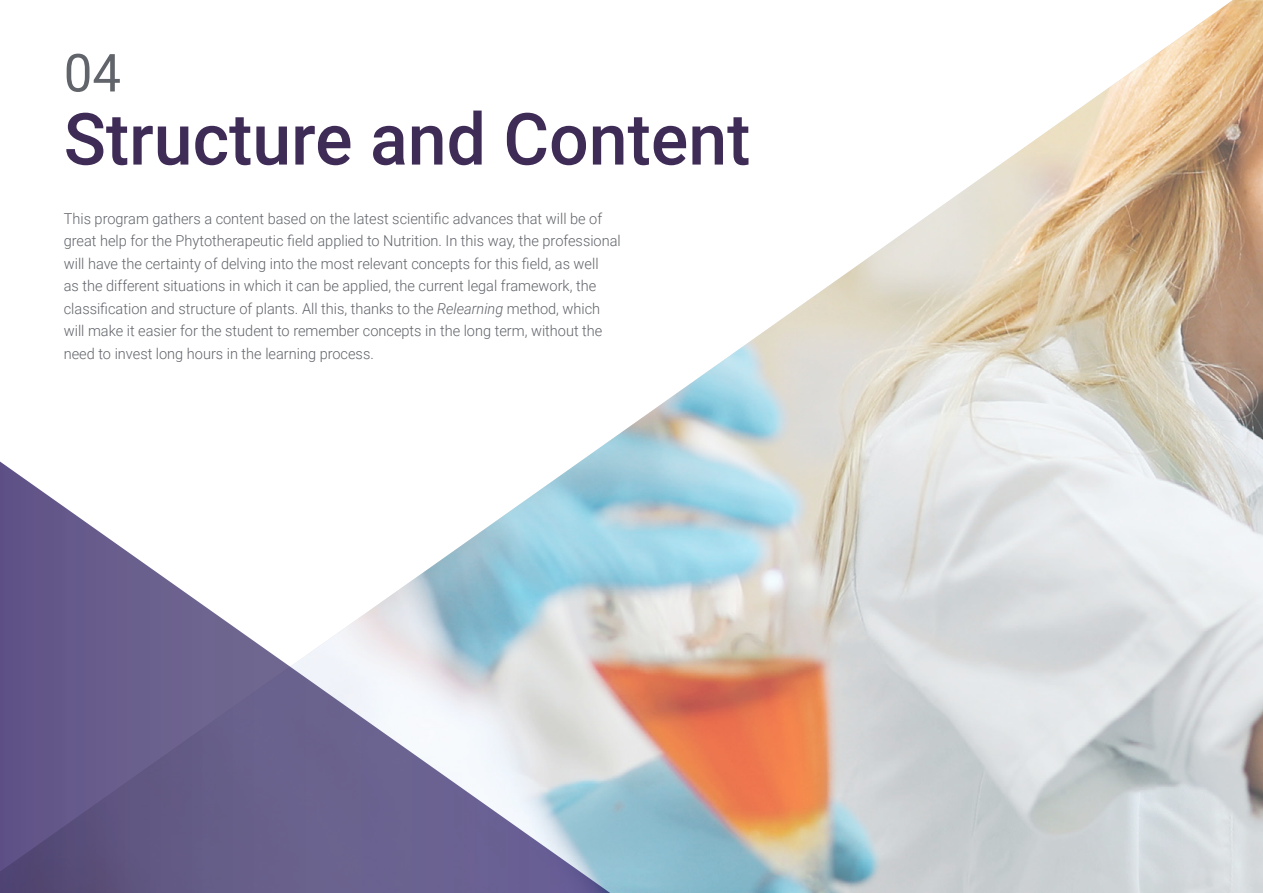
<style>
.page{position:relative;width:1263px;height:893px;background:#fff}
.page>*{position:absolute;margin:0;border:0;box-sizing:border-box;transform-origin:0 0}
.t1{font:500 72px "Roboto";color:#3e2b56}
.t2{font:52.5px "Roboto";color:#61646a}
.t3{font:300 15px/22.5px "Roboto";color:#61646a}
.s1{font-style:italic}
</style>
<div class="page">
<img style="left:602px;top:0;width:661px;height:893px">
<svg style="left:0;top:446px;width:640px;height:447px"></svg>
<h2 class="t2" style="left:64px;top:36px;width:59px">04</h2>
<h1 class="t1" style="left:64px;top:89px;width:688px">Structure and Content</h1>
<p class="t3" style="left:64px;top:207px;width:558px">This program gathers a content based on the latest scientific advances that will be of great help for the Phytotherapeutic field applied to Nutrition. In this way, the professional will have the certainty of delving into the most relevant concepts for this field, as well<br>as the different situations in which it can be applied, the current legal framework, the classification and structure of plants. All this, thanks to the <span class="s1">Relearning</span> method, which will make it easier for the student to remember concepts in the long term, without the need to invest long hours in the learning process.</p>
</div>
